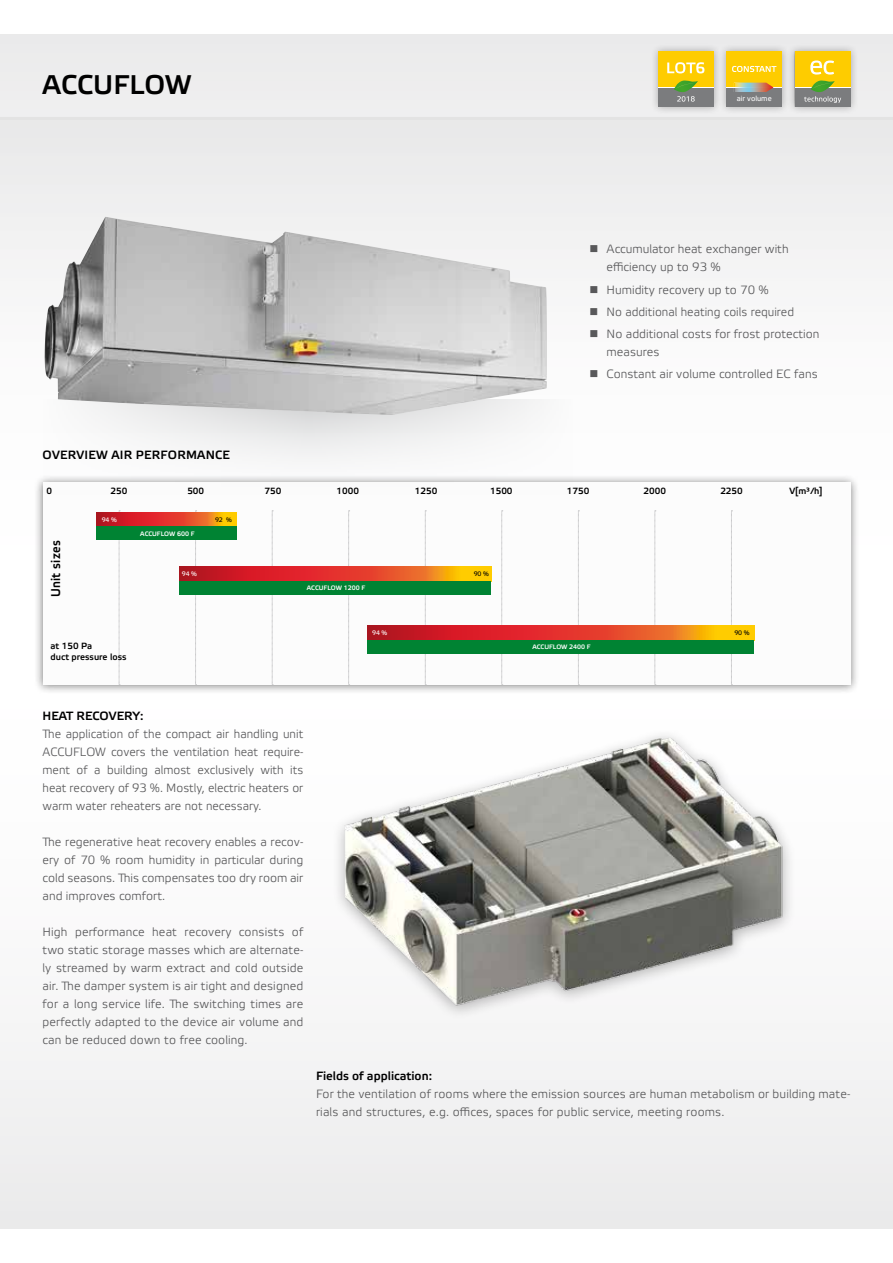
<style>
.page{position:relative;width:893px;height:1263px;background:#fff}
.page>*{position:absolute;margin:0;border:0;box-sizing:border-box;transform-origin:0 0}
.t1{font:500 27px "Etelka";letter-spacing:.005em;color:#000}
.t2{font:500 12.75px "Etelka";letter-spacing:.025em;color:#000;scale:.93 1}
.t3{font:300 12px/18px "Etelka";color:#58585a}
.t4{font:500 12px "Etelka";color:#000}
.t5{font:500 12px "Etelka";letter-spacing:.02em;color:#000}
.t6{font:500 9px/10.8px "Etelka";color:#000}
.t7{font:7.35px "Etelka Text";color:#fff}
.t8{font:500 6.45px "Etelka";color:#fff}
.t9{font:6.45px "Etelka Text";color:#fff}
.t10{font:6.45px "Etelka Text";color:#000}
</style>
<div class="page">
<div style="left:0;top:34px;width:893px;height:1195px;background:#f5f5f5"></div>
<div style="left:0;top:119px;width:893px;height:223px;background:#efefef"></div>
<hr style="left:0;top:117px;width:893px;height:3px;background:#e3e3e3">
<div style="left:33px;top:473px;width:827px;height:221px;background:#000;opacity:.5"></div>
<div style="left:43px;top:483px;width:807px;height:202px;background:#fcfcfc"></div>
<svg style="left:119px;top:511px;width:1px;height:175px"></svg>
<svg style="left:195px;top:511px;width:2px;height:175px"></svg>
<svg style="left:272px;top:511px;width:1px;height:175px"></svg>
<svg style="left:348px;top:511px;width:2px;height:175px"></svg>
<svg style="left:425px;top:511px;width:1px;height:175px"></svg>
<svg style="left:501px;top:511px;width:2px;height:175px"></svg>
<svg style="left:578px;top:511px;width:1px;height:175px"></svg>
<svg style="left:655px;top:511px;width:1px;height:175px"></svg>
<svg style="left:731px;top:511px;width:1px;height:175px"></svg>
<svg style="left:97px;top:512px;width:140px;height:15px;background:#d14f23"></svg>
<div style="left:97px;top:527px;width:140px;height:13px;background:#008333"></div>
<svg style="left:368px;top:625px;width:386px;height:15px;background:#e04b22"></svg>
<div style="left:368px;top:640px;width:386px;height:14px;background:#008333"></div>
<svg style="left:180px;top:566px;width:311px;height:15px;background:#e04b22"></svg>
<div style="left:180px;top:581px;width:311px;height:14px;background:#008333"></div>
<div style="left:650px;top:43px;width:72px;height:72px;background:#000;opacity:.3"></div>
<hr style="left:658px;top:87px;width:56px;height:1px;background:#fff">
<div style="left:658px;top:51px;width:56px;height:36px;background:#fecc00"></div>
<div style="left:658px;top:88px;width:56px;height:19px;background:#7b7c7e"></div>
<svg style="left:674px;top:81px;width:24px;height:21px"></svg>
<svg style="left:667px;top:62px;width:37px;height:11px"></svg>
<div style="left:718px;top:43px;width:72px;height:72px;background:#000;opacity:.3"></div>
<hr style="left:726px;top:87px;width:56px;height:1px;background:#fff">
<div style="left:726px;top:51px;width:56px;height:36px;background:#fecc00"></div>
<div style="left:726px;top:88px;width:56px;height:19px;background:#7b7c7e"></div>
<svg style="left:735px;top:83px;width:38px;height:9px"></svg>
<svg style="left:732px;top:66px;width:44px;height:6px"></svg>
<img style="left:340px;top:737px;width:448px;height:275px">
<svg style="left:43px;top:415px;width:534px;height:68px"></svg>
<img style="left:44px;top:217px;width:503px;height:198px">
<div style="left:787px;top:43px;width:71px;height:72px;background:#000;opacity:.3"></div>
<hr style="left:795px;top:87px;width:55px;height:1px;background:#fff">
<div style="left:795px;top:51px;width:55px;height:36px;background:#fecc00"></div>
<div style="left:795px;top:88px;width:55px;height:19px;background:#7b7c7e"></div>
<svg style="left:810px;top:61px;width:24px;height:14px"></svg>
<svg style="left:804px;top:81px;width:37px;height:22px"></svg>
<h1 class="t1" style="left:43px;top:69px;width:151px">ACCUFLOW</h1>
<p class="t5" style="left:43px;top:448px;width:188px">OVERVIEW AIR PERFORMANCE</p>
<p class="t7" style="left:737px;top:95px;width:37px">air volume</p>
<p class="t3" style="left:607px;top:241px;width:184px">Accumulator heat exchanger with efficiency up to 93 %</p>
<p class="t3" style="left:607px;top:279px;width:214px;line-height:22.2px">H umidity recovery up to 70 %<br>N o additional heating coils required<br>N o additional costs for frost protection</p>
<p class="t3" style="left:607px;top:341px;width:213px;line-height:22.2px">measures<br>Constant air volume controlled EC fans</p>
<p class="t6" style="left:47px;top:485px;width:7px">0</p>
<p class="t6" style="left:111px;top:485px;width:18px">250</p>
<p class="t6" style="left:187px;top:485px;width:18px">500</p>
<p class="t6" style="left:265px;top:485px;width:18px">750</p>
<p class="t6" style="left:337px;top:485px;width:24px">1000</p>
<p class="t6" style="left:415px;top:485px;width:24px">1250</p>
<p class="t6" style="left:490px;top:485px;width:24px">1500</p>
<p class="t6" style="left:567px;top:485px;width:24px">1750</p>
<p class="t6" style="left:644px;top:485px;width:24px">2000</p>
<p class="t6" style="left:720px;top:485px;width:24px">2250</p>
<p class="t6" style="left:789px;top:485px;width:35px">V[m³/h]</p>
<p class="t9" style="left:102px;top:516px;width:17px">94 %</p>
<p class="t10" style="left:215px;top:516px;width:18px">92 %</p>
<p class="t8" style="left:140px;top:530px;width:56px">ACCUFLOW 600 F</p>
<p class="t2" style="left:49px;top:597px;width:63px;rotate:-90deg">Unit sizes</p>
<p class="t6" style="left:51px;top:641px;width:77px">at 150 Pa<br>duct pressure loss</p>
<p class="t9" style="left:182px;top:570px;width:17px">94 %</p>
<p class="t10" style="left:474px;top:570px;width:17px">90 %</p>
<p class="t8" style="left:307px;top:584px;width:60px">ACCUFLOW 1200 F</p>
<p class="t9" style="left:372px;top:629px;width:17px">94 %</p>
<p class="t10" style="left:734px;top:629px;width:17px">90 %</p>
<p class="t8" style="left:532px;top:643px;width:60px">ACCUFLOW 2400 F</p>
<p class="t4" style="left:43px;top:709px;width:59px">Heat recov</p>
<p class="t4" style="left:117px;top:709px;width:28px">ery:</p>
<p class="t3" style="left:43px;top:725px;width:262px;text-align:justify">The application of the compact air handling unit Accuflow covers the ventilation heat require&shy;ment of a building almost exclusively with its heat recovery of 93 %. Mostly, electric heaters or warm water reheaters are not necessary.</p>
<p class="t3" style="left:43px;top:833px;width:262px;text-align:justify">The regenerative heat recovery enables a recov&shy;ery of 70 % room humidity in particular during cold seasons. This compensates too dry room air and improves comfort.</p>
<p class="t3" style="left:43px;top:923px;width:263px;text-align:justify">H igh performance heat recovery consists of two static storage masses which are alternate&shy;ly streamed by warm extract and cold outside air. The damper system is air tight and designed for a long service life. The switching times are perfectly adapted to the device air volume and can be reduced down to free cooling.</p>
<p class="t4" style="left:316px;top:1069px;width:118px">Fields of application:</p>
<p class="t3" style="left:316px;top:1085px;width:536px">For the ventilation of rooms where the emission sources are human metabolism or building mate&shy;rials and structures, e.g. offices, spaces for public service, meeting rooms.</p>
</div>
